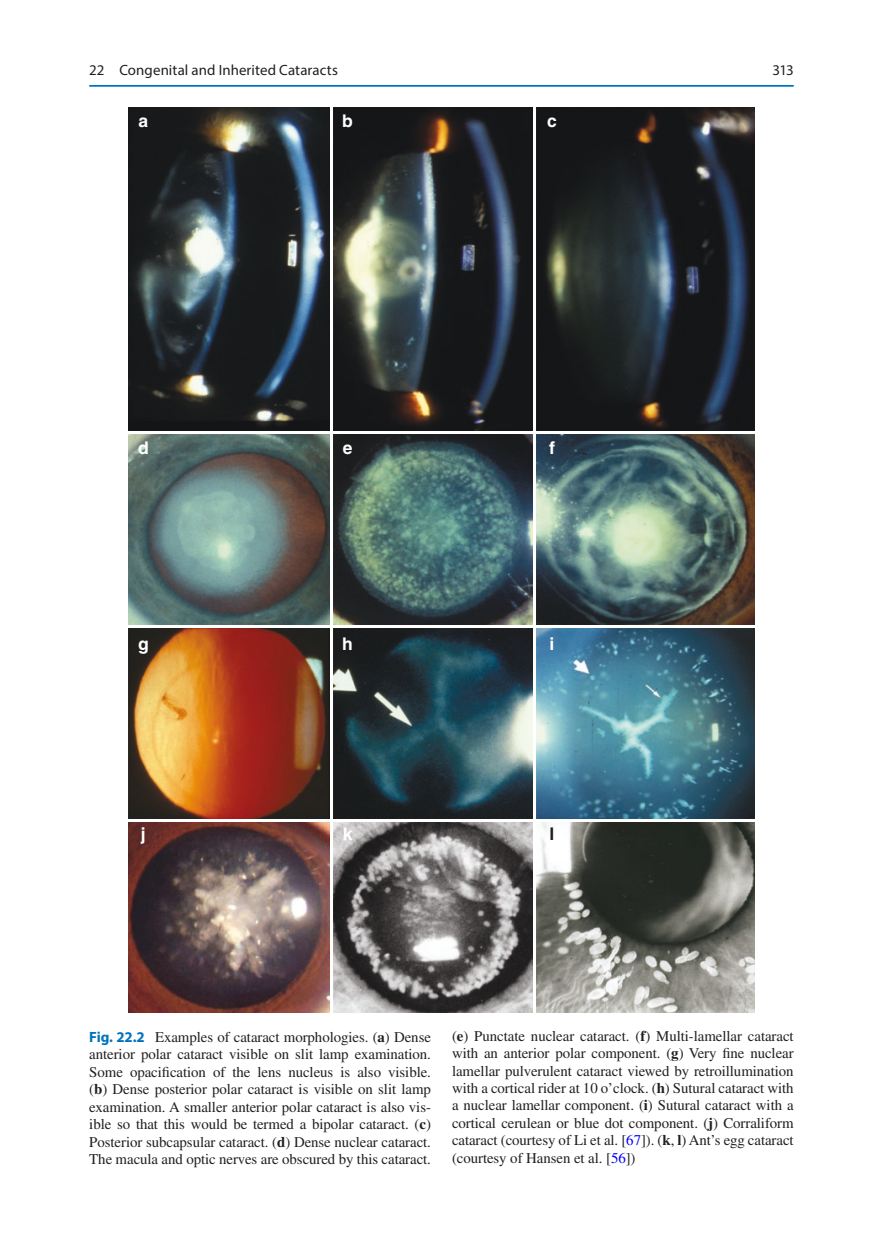
<style>
.page{position:relative;width:883px;height:1260px;background:#fff}
.page>*{position:absolute;margin:0;border:0;box-sizing:border-box;transform-origin:0 0}
.t1{font:17.5px "Helvetica Bold 3";color:#fff}
.t2{font:17.5px "Helvetica Bold 3";color:#1d1e1f}
.t3{font:14.88px/17.5px "Times LT Std";letter-spacing:-.005em;color:#231f20;text-align:justify}
.t4{font:14.88px "Myriad Pro Regular 3";letter-spacing:.01em;color:#231f20}
.t5{font:14.88px "Myriad Pro";color:#231f20}
.s1{font-family:"Myriad Pro";font-weight:700;color:#0073bc}
.s2{font-weight:700}
.s3{color:#0000fa}
</style>
<div class="page">
<img style="left:128px;top:628px;width:201px;height:190px">
<img style="left:128px;top:107px;width:201px;height:323px">
<img style="left:334px;top:107px;width:199px;height:323px">
<img style="left:537px;top:107px;width:218px;height:323px">
<img style="left:128px;top:434px;width:201px;height:190px">
<img style="left:334px;top:434px;width:199px;height:190px">
<img style="left:537px;top:434px;width:218px;height:190px">
<img style="left:334px;top:628px;width:199px;height:190px">
<img style="left:537px;top:628px;width:218px;height:190px">
<img style="left:128px;top:822px;width:201px;height:190px">
<img style="left:537px;top:822px;width:218px;height:190px">
<img style="left:334px;top:822px;width:199px;height:190px">
<hr style="left:89px;top:85px;width:705px;height:2px;background:#0073bc">
<p class="t4" style="left:89px;top:61px;width:250px">22 Congenital and Inherited Cataracts</p>
<p class="t1" style="left:138px;top:110px;width:11px">a</p>
<p class="t1" style="left:342px;top:110px;width:12px">b</p>
<p class="t1" style="left:547px;top:110px;width:11px">c</p>
<p class="t1" style="left:138px;top:437px;width:12px">d</p>
<p class="t1" style="left:343px;top:437px;width:11px">e</p>
<p class="t1" style="left:549px;top:437px;width:7px">f</p>
<p class="t1" style="left:138px;top:633px;width:12px">g</p>
<p class="t1" style="left:342px;top:633px;width:12px">h</p>
<p class="t1" style="left:549px;top:633px;width:6px">i</p>
<p class="t1" style="left:141px;top:823px;width:6px">j</p>
<p class="t1" style="left:343px;top:823px;width:11px">k</p>
<p class="t2" style="left:549px;top:823px;width:6px">l</p>
<p class="t5" style="left:772px;top:61px;width:23px">313</p>
<p class="t3" style="left:89px;top:1028px;width:343px"><span class="s1">Fig. 22.2</span> Examples of cataract morphologies. (<span class="s2">a</span>) Dense anterior polar cataract visible on slit lamp examination.<br>Some opacification of the lens nucleus is also visible. (<span class="s2">b</span>) Dense posterior polar cataract is visible on slit lamp examination. A smaller anterior polar cataract is also vis&shy;ible so that this would be termed a bipolar cataract. (<span class="s2">c</span>)<br>Posterior subcapsular cataract. (<span class="s2">d</span>) Dense nuclear cataract.<br>The macula and optic nerves are obscured by this cataract.</p>
<p class="t3" style="left:452px;top:1027px;width:343px">(<span class="s2">e</span>) Punctate nuclear cataract. (<span class="s2">f</span>) Multi-lamellar cataract with an anterior polar component. (<span class="s2">g</span>) Very fine nuclear lamellar pulverulent cataract viewed by retroillumination with a cortical rider at 10 o’clock. (<span class="s2">h</span>) Sutural cataract with a nuclear lamellar component. (<span class="s2">i</span>) Sutural cataract with a cortical cerulean or blue dot component. (<span class="s2">j</span>) Corraliform cataract (courtesy of Li et al. [<span class="s3">67</span>]). (<span class="s2">k</span>, <span class="s2">l</span>) Ant’s egg cataract (courtesy of Hansen et al. [<span class="s3">56</span>])</p>
</div>
